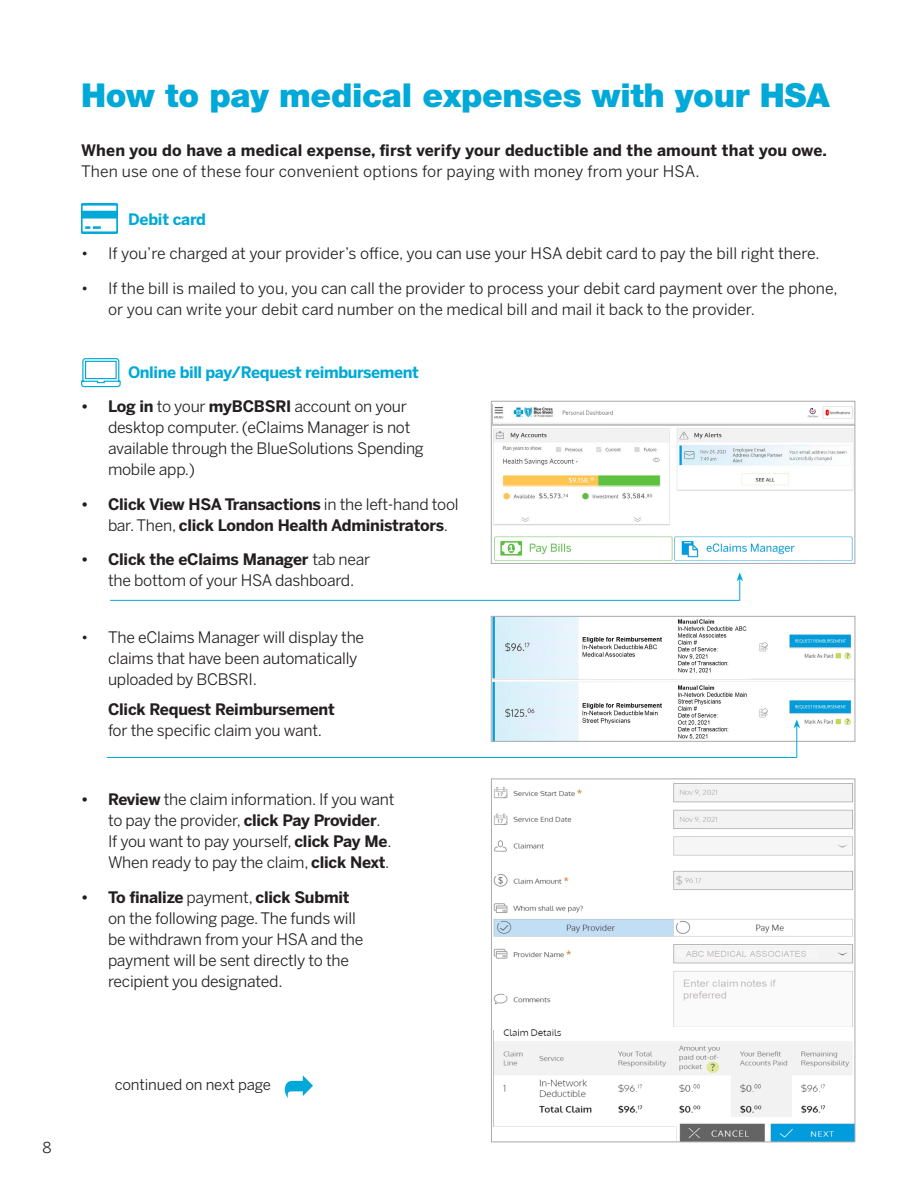
<style>
.page{position:relative;width:918px;height:1188px;background:#fff}
.page>*{position:absolute;margin:0;border:0;box-sizing:border-box;transform-origin:0 0}
.t1{font:900 33px "Helvetica Neue LT Std";letter-spacing:-.01em;color:#00a9d8}
.t2{font:15.75px/21px "Benton Sans";letter-spacing:-.015em;color:#231f20}
.BODY_TEXT_10_5_14{font:700 15.75px/21px "Benton Sans";letter-spacing:.01em;color:#231f20}
.BODY_TEXT_10_5_14-2{font:700 15.75px/21px "Benton Sans";letter-spacing:-.015em;color:#231f20}
.BODY_TEXT_10_5_14-3{font:700 15.75px "Benton Sans";letter-spacing:-.025em;color:#00a9d8}
.BODY_TEXT_10_5_14-4{font:15px "Benton Sans";letter-spacing:-.01em;color:#231f20}
.s1{font-weight:400}
.s2{font-weight:700}
</style>
<div class="page">
<svg style="left:81px;top:203px;width:37px;height:30px"></svg>
<svg style="left:81px;top:358px;width:40px;height:30px"></svg>
<img style="left:493px;top:406px;width:360px;height:155px">
<div style="left:491px;top:401px;width:364px;height:163px;border:1px solid #a8a9ad"></div>
<hr style="left:110px;top:600px;width:630px;height:1px;background:#00a9d8">
<svg style="left:737px;top:572px;width:6px;height:29px"></svg>
<img style="left:493px;top:618px;width:360px;height:121px">
<div style="left:491px;top:616px;width:364px;height:125px;border:1px solid #a8a9ad"></div>
<hr style="left:107px;top:757px;width:690px;height:1px;background:#00a9d8">
<hr style="left:797px;top:726px;width:1px;height:32px;background:#00a9d8">
<svg style="left:794px;top:719px;width:6px;height:9px"></svg>
<img style="left:493px;top:783px;width:360px;height:357px">
<div style="left:491px;top:779px;width:364px;height:363px;border:1px solid #a8a9ad"></div>
<svg style="left:285px;top:1075px;width:28px;height:23px"></svg>
<p class="t1" style="left:81px;top:76px;width:751px">How to pay medical expenses with your HSA</p>
<p class="BODY_TEXT_10_5_14" style="left:81px;top:139px;width:747px">When you do have a medical expense, first verify your deductible and the amount that you owe.<br><span class="s1">Then use one of these four convenient options for paying with money from your HSA.</span></p>
<p class="BODY_TEXT_10_5_14-3" style="left:128px;top:210px;width:79px">Debit card</p>
<p class="t2" style="left:81px;top:243px;width:740px">• If you’re charged at your provider’s office, you can use your HSA debit card to pay the bill right there.</p>
<p class="t2" style="left:108px;top:277px;width:731px;text-indent:-27px">• If the bill is mailed to you, you can call the provider to process your debit card payment over the phone, or you can write your debit card number on the medical bill and mail it back to the provider.</p>
<p class="BODY_TEXT_10_5_14-3" style="left:128px;top:363px;width:292px">Online bill pay/Request reimbursement</p>
<p class="t2" style="left:108px;top:396px;width:317px;text-indent:-27px"><span class="s2">• Log in</span> to your <span class="s2">myBCBSRI</span> account on your desktop computer. (eClaims Manager is not available through the BlueSolutions Spending mobile app.)</p>
<p class="BODY_TEXT_10_5_14-2" style="left:108px;top:493px;width:352px;text-indent:-27px">• Click View HSA Transactions <span class="s1">in the left-hand tool bar. Then,</span> click London Health Administrators<span class="s1">.</span></p>
<p class="t2" style="left:108px;top:549px;width:264px;text-indent:-27px"><span class="s2">• Click the eClaims Manager</span> tab near the bottom of your HSA dashboard.</p>
<p class="t2" style="left:108px;top:627px;width:258px;text-indent:-27px">• The eClaims Manager will display the claims that have been automatically uploaded by BCBSRI.</p>
<p class="t2" style="left:108px;top:699px;width:228px"><span class="s2">Click Request Reimbursement </span>for the specific claim you want.</p>
<p class="t2" style="left:108px;top:789px;width:288px;text-indent:-27px"><span class="s2">• Review</span> the claim information. If you want to pay the provider, <span class="s2">click Pay Provider</span>.<br>If you want to pay yourself, <span class="s2">click Pay Me</span>.<br>When ready to pay the claim, <span class="s2">click Next</span>.</p>
<p class="t2" style="left:108px;top:886px;width:257px;text-indent:-27px"><span class="s2">• To finalize</span> payment, <span class="s2">click Submit </span>on the following page. The funds will be withdrawn from your HSA and the payment will be sent directly to the recipient you designated.</p>
<p class="BODY_TEXT_10_5_14-4" style="left:43px;top:1139px;width:11px">8</p>
<p class="BODY_TEXT_10_5_14-4" style="left:115px;top:1076px;width:158px">continued on next page</p>
</div>
